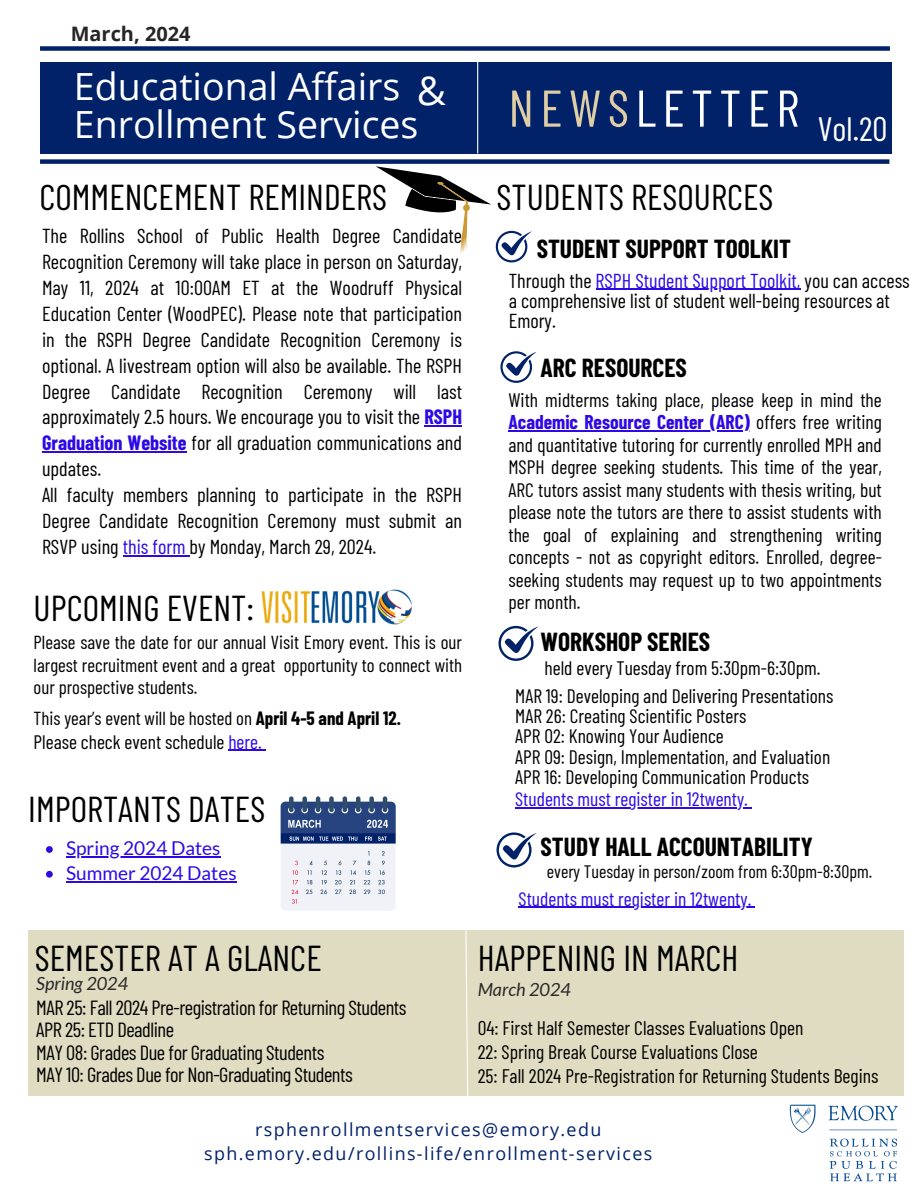
<style>
.page{position:relative;width:918px;height:1188px;background:#fff}
.page>*{position:absolute;margin:0;border:0;box-sizing:border-box;transform-origin:0 0}
.t1{font:51.6px "Barlow Condensed";letter-spacing:.125em;color:#fff}
.t2{font:39.9px "Open Sans";color:#fff}
.t3{font:37.5px "Open Sans";color:#fff}
.t4{font:36px "Barlow Condensed";color:#000}
.t5{font:33.75px "Barlow Condensed";color:#fff}
.t6{font:700 25.5px "Barlow Condensed";color:#000}
.t7{font:20.55px/22.5px "Barlow Condensed";letter-spacing:-.025em;color:#000}
.t8{font:20.25px/25.8px "Barlow Condensed";color:#000}
.t9{font:20.1px/20.2px "Barlow Condensed";color:#000}
.t10{font:20.1px "Barlow Condensed";color:#2e09e6}
.t11{font:700 19.95px "Open Sans";color:#272525}
.t12{font:19.65px/23.7px "Barlow Condensed";color:#000}
.t13{font:19.5px/22.5px "Barlow Condensed";color:#000;text-align:justify}
.t14{font:19.5px "Barlow Condensed";color:#2e09e6}
.t15{font:19.05px "Lato";color:#2e09e6}
.t16{font:18.9px/22.8px "Barlow Condensed";color:#000;text-align:justify}
.t17{font:18px "Barlow Condensed";color:#000}
.t18{font:italic 18px "Lato";color:#282828}
.t19{font:17.85px "Open Sans";letter-spacing:.08em;color:#012169}
.s1{color:#dfcea5}
.s2{font-weight:700;color:#2e09e6}
.s3{color:#2e09e6}
.s4{font-weight:700}
.s5{color:#000}
</style>
<div class="page">
<div style="left:40px;top:62px;width:852px;height:91px;background:#012169"></div>
<div style="left:28px;top:930px;width:876px;height:166px;background:#dfdcc1"></div>
<img style="left:789px;top:1105px;width:109px;height:77px">
<hr style="left:477px;top:58px;width:1px;height:95px;background:#fff">
<div style="left:40px;top:159px;width:849px;height:5px;background:#012169"></div>
<div style="left:40px;top:46px;width:850px;height:5px;background:#012169"></div>
<svg style="left:465px;top:930px;width:4px;height:166px"></svg>
<div style="left:281px;top:802px;width:114px;height:109px;background:#f0f2f8;border-radius:5px"></div>
<div style="left:289px;top:796px;width:5px;height:16px;background:#2e4c6c;border-radius:2px"></div>
<div style="left:302px;top:796px;width:5px;height:16px;background:#2e4c6c;border-radius:2px"></div>
<svg style="left:316px;top:796px;width:4px;height:16px"></svg>
<div style="left:329px;top:796px;width:5px;height:16px;background:#2e4c6c;border-radius:2px"></div>
<svg style="left:343px;top:796px;width:4px;height:16px"></svg>
<div style="left:356px;top:796px;width:5px;height:16px;background:#2e4c6c;border-radius:2px"></div>
<div style="left:369px;top:796px;width:5px;height:16px;background:#2e4c6c;border-radius:2px"></div>
<svg style="left:383px;top:796px;width:4px;height:16px"></svg>
<svg style="left:281px;top:802px;width:114px;height:42px;background:#354f86"></svg>
<svg style="left:307px;top:860px;width:6px;height:24px"></svg>
<svg style="left:335px;top:861px;width:7px;height:23px"></svg>
<svg style="left:350px;top:861px;width:6px;height:23px"></svg>
<svg style="left:364px;top:861px;width:6px;height:23px"></svg>
<svg style="left:378px;top:861px;width:7px;height:23px"></svg>
<svg style="left:306px;top:890px;width:6px;height:4px"></svg>
<svg style="left:320px;top:861px;width:7px;height:33px"></svg>
<svg style="left:335px;top:890px;width:7px;height:4px"></svg>
<svg style="left:349px;top:890px;width:7px;height:4px"></svg>
<svg style="left:364px;top:890px;width:6px;height:4px"></svg>
<svg style="left:378px;top:890px;width:7px;height:4px"></svg>
<svg style="left:291px;top:861px;width:7px;height:43px"></svg>
<svg style="left:500px;top:351px;width:36px;height:32px"></svg>
<svg style="left:498px;top:626px;width:41px;height:35px"></svg>
<svg style="left:497px;top:832px;width:40px;height:35px"></svg>
<svg style="left:376px;top:166px;width:156px;height:96px"></svg>
<img style="left:261px;top:589px;width:151px;height:36px">
<svg style="left:46px;top:846px;width:7px;height:7px"></svg>
<hr style="left:66px;top:856px;width:154px;height:1px;background:#2e09e6">
<svg style="left:46px;top:871px;width:7px;height:7px"></svg>
<hr style="left:66px;top:881px;width:171px;height:1px;background:#2e09e6">
<hr style="left:424px;top:426px;width:38px;height:1px;background:#2e09e6">
<hr style="left:42px;top:451px;width:145px;height:2px;background:#2e09e6">
<hr style="left:123px;top:555px;width:63px;height:1px;background:#2e09e6">
<hr style="left:508px;top:430px;width:242px;height:1px;background:#2e09e6">
<hr style="left:515px;top:807px;width:233px;height:1px;background:#2e09e6">
<hr style="left:596px;top:289px;width:205px;height:1px;background:#2e09e6">
<hr style="left:519px;top:907px;width:232px;height:1px;background:#2e09e6">
<hr style="left:228px;top:750px;width:34px;height:1px;background:#2e09e6">
<h6 class="t11" style="left:71px;top:20px;width:121px">March, 2024</h6>
<h3 class="t3" style="left:74px;top:59px;width:328px">Educational Affairs</h3>
<h6 class="t2" style="left:417px;top:62px;width:31px">&amp;</h6>
<h6 class="t3" style="left:74px;top:98px;width:346px">Enrollment Services</h6>
<h2 class="t1" style="left:508px;top:75px;width:292px"><span class="s1">NEWS</span>LETTER</h2>
<h2 class="t5" style="left:818px;top:107px;width:71px">Vol.20</h2>
<p class="t4" style="left:39px;top:174px;width:349px">COMMENCEMENT REMINDERS</p>
<h4 class="t8" style="left:42px;top:222px;width:422px">The Rollins School of Public Health Degree Candidate Recognition Ceremony will take place in person on Saturday, May 11, 2024 at 10:00AM ET at the Woodruff Physical Education Center (WoodPEC). Please note that participation in the RSPH Degree Candidate Recognition Ceremony is optional. A livestream option will also be available. The RSPH Degree Candidate Recognition Ceremony will last approximately 2.5 hours. We encourage you to visit the <span class="s2">RSPH Graduation Website</span> for all graduation communications and updates.<br>All faculty members planning to participate in the RSPH Degree Candidate Recognition Ceremony must submit an RSVP using <span class="s3">this form</span> by Monday, March 29, 2024.</h4>
<h2 class="t4" style="left:34px;top:585px;width:222px">UPCOMING EVENT:</h2>
<p class="t16" style="left:34px;top:630px;width:430px">Please save the date for our annual Visit Emory event. This is our largest recruitment event and a great opportunity to connect with our prospective students.</p>
<h6 class="t16" style="left:34px;top:706px;width:369px">This year’s event will be hosted on <span class="s4">April 4-5 and April 12.</span></h6>
<h6 class="t13" style="left:34px;top:730px;width:230px">Please check event schedule <span class="s3">here.</span></h6>
<p class="t4" style="left:28px;top:786px;width:239px">IMPORTANTS DATES</p>
<h1 class="t15" style="left:66px;top:836px;width:156px">Spring 2024 Dates</h1>
<h3 class="t15" style="left:66px;top:861px;width:172px">Summer 2024 Dates</h3>
<p class="t4" style="left:35px;top:935px;width:289px">SEMESTER AT A GLANCE</p>
<p class="t18" style="left:36px;top:972px;width:93px">Spring 2024</p>
<h6 class="t7" style="left:36px;top:995px;width:372px">MAR 25: Fall 2024 Pre-registration for Returning Students APR 25: ETD Deadline<br>MAY 08: Grades Due for Graduating Students<br>MAY 10: Grades Due for Non-Graduating Students</h6>
<p class="t4" style="left:497px;top:174px;width:279px">STUDENTS RESOURCES</p>
<p class="t6" style="left:537px;top:232px;width:256px">STUDENT SUPPORT TOOLKIT</p>
<h6 class="t10" style="left:509px;top:268px;width:403px"><span class="s5">Through the</span> RSPH Student Support Toolkit, <span class="s5">you can access</span></h6>
<h2 class="t9" style="left:509px;top:290px;width:383px">a comprehensive list of student well-being resources at<br>Emory.</h2>
<h6 class="t6" style="left:541px;top:352px;width:148px">ARC RESOURCES</h6>
<p class="t13" style="left:508px;top:387px;width:375px">With midterms taking place, please keep in mind the</p>
<h4 class="t13" style="left:508px;top:410px;width:375px"><span class="s2">Academic Resource Center (ARC)</span> offers free writing and quantitative tutoring for currently enrolled MPH and MSPH degree seeking students. This time of the year, ARC tutors assist many students with thesis writing, but please note the tutors are there to assist students with the goal of explaining and strengthening writing concepts - not as copyright editors. Enrolled, degree&shy;seeking students may request up to two appointments per month.</h4>
<h4 class="t6" style="left:541px;top:625px;width:171px">WORKSHOP SERIES</h4>
<h6 class="t13" style="left:515px;top:685px;width:320px;line-height:20.2px;text-align:left">MAR 19: Developing and Delivering Presentations MAR 26: Creating Scientific Posters<br>APR 02: Knowing Your Audience<br>APR 09: Design, Implementation, and Evaluation APR 16: Developing Communication Products</h6>
<h6 class="t13" style="left:545px;top:656px;width:277px">held every Tuesday from 5:30pm-6:30pm.</h6>
<h6 class="t14" style="left:515px;top:787px;width:234px">Students must register in 12twenty.</h6>
<p class="t6" style="left:541px;top:830px;width:274px">STUDY HALL ACCOUNTABILITY</p>
<h4 class="t17" style="left:547px;top:860px;width:327px">every Tuesday in person/zoom from 6:30pm-8:30pm.</h4>
<p class="t14" style="left:519px;top:886px;width:234px">Students must register in 12twenty.</p>
<h6 class="t4" style="left:478px;top:935px;width:262px">HAPPENING IN MARCH</h6>
<h2 class="t18" style="left:478px;top:978px;width:95px">March 2024</h2>
<p class="t12" style="left:478px;top:1016px;width:402px">04: First Half Semester Classes Evaluations Open<br>22: Spring Break Course Evaluations Close<br>25: Fall 2024 Pre-Registration for Returning Students Begins</p>
<h2 class="t19" style="left:255px;top:1116px;width:348px">rsphenrollmentservices@emory.edu</h2>
<p class="t19" style="left:204px;top:1141px;width:450px">sph.emory.edu/rollins-life/enrollment-services</p>
</div>
